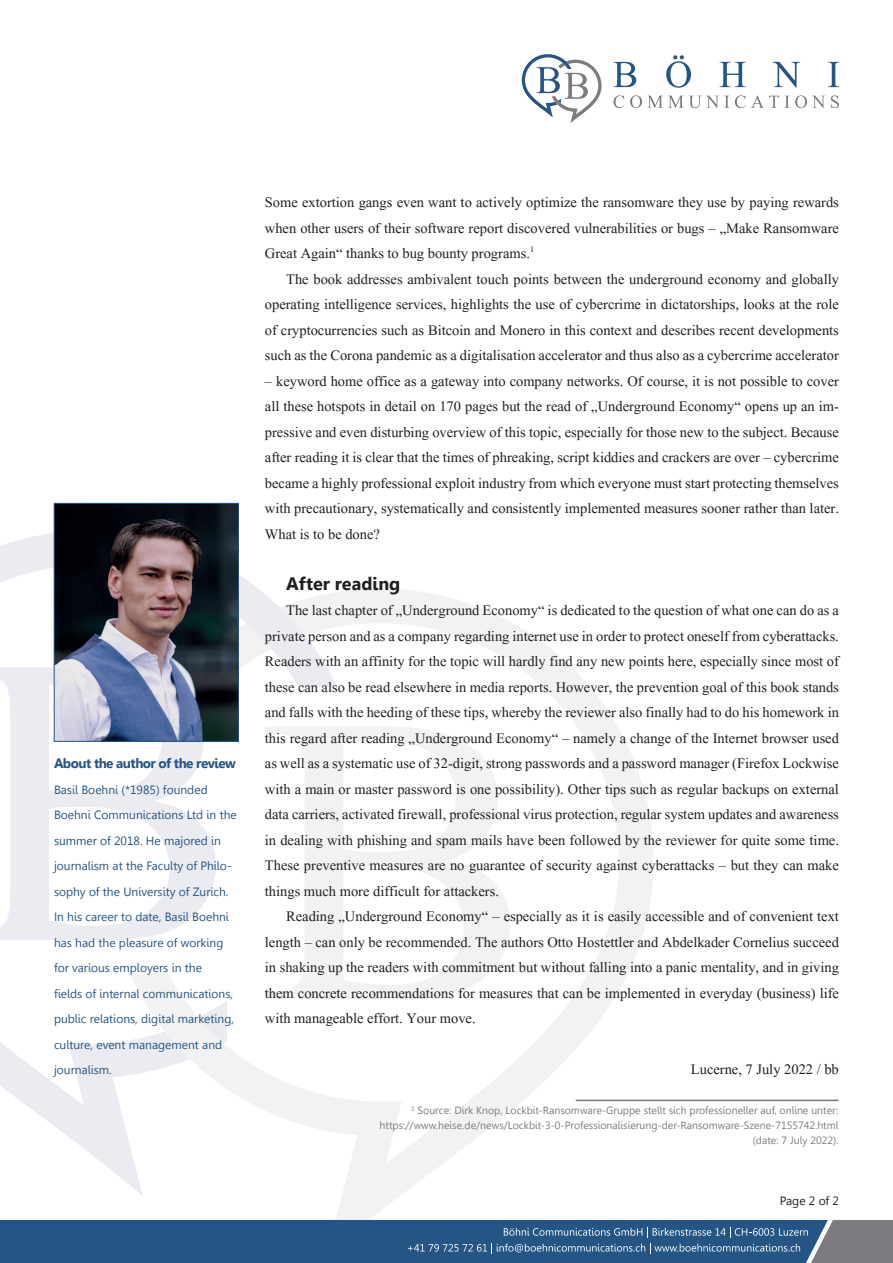
<style>
.page{position:relative;width:893px;height:1263px;background:#fff}
.page>*{position:absolute;margin:0;border:0;box-sizing:border-box;transform-origin:0 0}
.t1{font:18px/25.5px "Aparajita";color:#231f20;text-align:justify}
.t2{font:700 18px "Gisha";color:#231f20}
.t3{font:700 13.5px "Gisha";letter-spacing:-.04em;color:#255585}
.t4{font:12px/25.5px "Gisha";color:#255585}
.t5{font:12px "Gisha";letter-spacing:-.01em;color:#231f20}
.t6{font:10.5px/15px "Gisha";color:#7c7b80;text-align:right}
</style>
<div class="page">
<svg style="left:613px;top:95px;width:226px;height:13px"></svg>
<svg style="left:613px;top:55px;width:226px;height:33px"></svg>
<svg style="left:522px;top:54px;width:79px;height:69px"></svg>
<svg style="left:335px;top:589px;width:319px;height:631px"></svg>
<svg style="left:0;top:531px;width:337px;height:665px"></svg>
<svg style="left:0;top:1220px;width:893px;height:43px"></svg>
<hr style="left:576px;top:1100px;width:262px;height:1px;background:#7c7b80">
<img style="left:56px;top:505px;width:181px;height:234px">
<div style="left:54px;top:503px;width:185px;height:238px;border:1px solid #255585"></div>
<p class="t3" style="left:54px;top:756px;width:183px">About the author of the review</p>
<p class="t4" style="left:54px;top:777px;width:184px">Basil Boehni (*1985) founded<br>Boehni Communications Ltd in the summer of 2018. He majored in journalism at the Faculty of Philo&shy;sophy of the University of Zurich.<br>In his career to date, Basil Boehni has had the pleasure of working for various employers in the<br>fields of internal communications, public relations, digital marketing, culture, event management and journalism.</p>
<p class="t1" style="left:265px;top:190px;width:575px">Some extortion gangs even want to actively optimize the ransomware they use by paying rewards when other users of their software report discovered vulnerabilities or bugs – „Make Ransomware Great Again“ thanks to bug bounty programs.<sup>1</sup></p>
<p class="t1" style="left:265px;top:267px;width:576px;text-indent:21px">The book addresses ambivalent touch points between the underground economy and globally operating intelligence services, highlights the use of cybercrime in dictatorships, looks at the role of cryptocurrencies such as Bitcoin and Monero in this context and describes recent developments such as the Corona pandemic as a digitalisation accelerator and thus also as a cybercrime accelerator</p>
<p class="t1" style="left:265px;top:369px;width:576px">– keyword home office as a gateway into company networks. Of course, it is not possible to cover all these hotspots in detail on 170 pages but the read of „Underground Economy“ opens up an im&shy;pressive and even disturbing overview of this topic, especially for those new to the subject. Because after reading it is clear that the times of phreaking, script kiddies and crackers are over – cybercrime became a highly professional exploit industry from which everyone must start protecting themselves with precautionary, systematically and consistently implemented measures sooner rather than later.<br>What is to be done?</p>
<p class="t2" style="left:286px;top:573px;width:116px">After reading</p>
<p class="t1" style="left:265px;top:598px;width:576px;text-indent:21px">The last chapter of „Underground Economy“ is dedicated to the question of what one can do as a private person and as a company regarding internet use in order to protect oneself from cyberattacks.<br>Readers with an affinity for the topic will hardly find any new points here, especially since most of these can also be read elsewhere in media reports. However, the prevention goal of this book stands and falls with the heeding of these tips, whereby the reviewer also finally had to do his homework in this regard after reading „Underground Economy“ – namely a change of the Internet browser used as well as a systematic use of 32-digit, strong passwords and a password manager (Firefox Lockwise with a main or master password is one possibility). Other tips such as regular backups on external data carriers, activated firewall, professional virus protection, regular system updates and awareness in dealing with phishing and spam mails have been followed by the reviewer for quite some time.<br>These preventive measures are no guarantee of security against cyberattacks – but they can make things much more difficult for attackers.</p>
<p class="t1" style="left:265px;top:904px;width:576px;text-indent:21px">Reading „Underground Economy“ – especially as it is easily accessible and of convenient text length – can only be recommended. The authors Otto Hostettler and Abdelkader Cornelius succeed in shaking up the readers with commitment but without falling into a panic mentality, and in giving them concrete recommendations for measures that can be implemented in everyday (business) life with manageable effort. Your move.</p>
<p class="t1" style="left:691px;top:1057px;width:149px">Lucerne, 7 July 2022 / bb</p>
<p class="t6" style="left:380px;top:1103px;width:460px"><sup>1</sup> Source: Dirk Knop, Lockbit-Ransomware-Gruppe stellt sich professioneller auf, online unter: https://www.heise.de/news/Lockbit-3-0-Professionalisierung-der-Ransomware-Szene-7155742.html (date: 7 July 2022).</p>
<p class="t5" style="left:780px;top:1193px;width:61px">Page 2 of 2</p>
</div>
